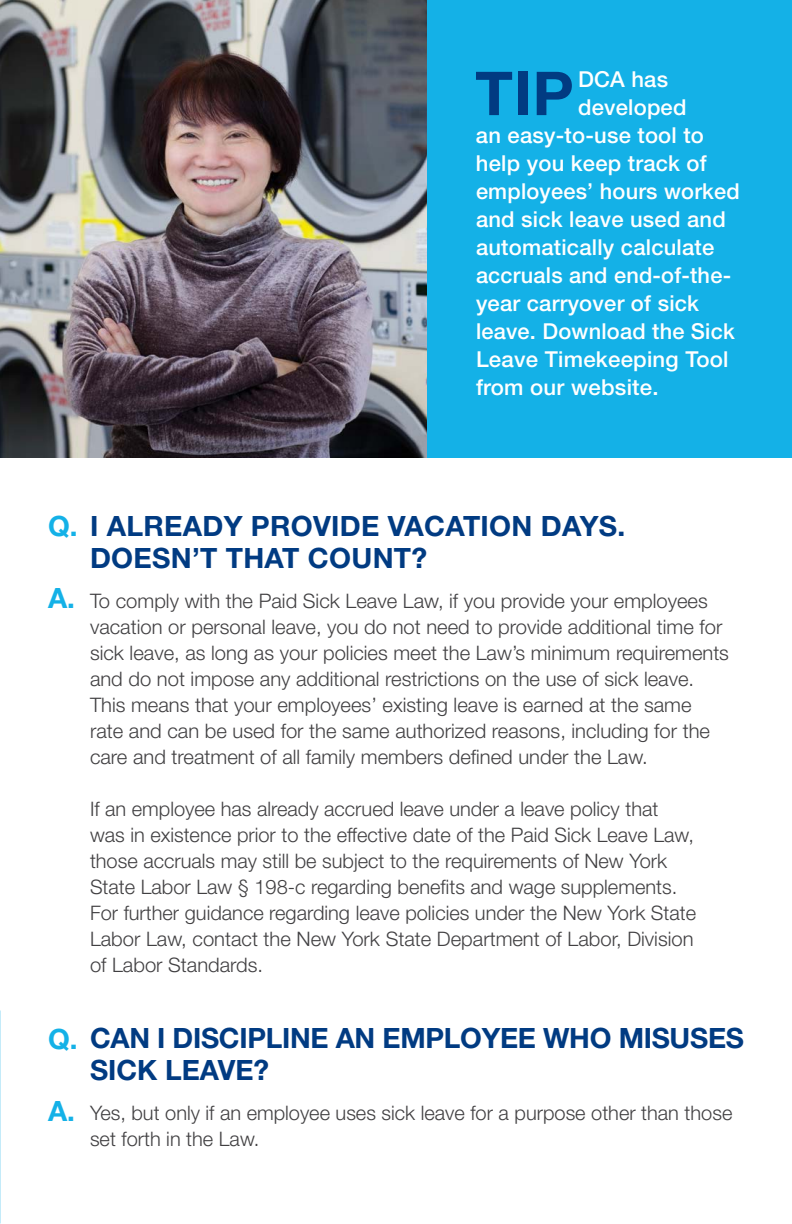
<style>
.page{position:relative;width:792px;height:1224px;background:#fff}
.page>*{position:absolute;margin:0;border:0;box-sizing:border-box;transform-origin:0 0}
.t1{font:700 60.6px "Helvetica Neue LT Std";color:#013b82}
.t2{font:700 28px/32px "Helvetica Neue LT Std";color:#013b82}
.t3{font:700 28px "Helvetica Neue LT Std";color:#14b1e7}
.t4{font:500 22px "Helvetica Neue LT Std";letter-spacing:.01em;color:#fff}
.t5{font:300 20px/26px "Helvetica Neue LT Std";color:#414042}
.s1{color:#14b1e7}
</style>
<div class="page">
<div style="left:384px;top:0;width:408px;height:458px;background:#14b1e7"></div>
<img style="left:0;top:0;width:426px;height:458px">
<h1 class="t1" style="left:475px;top:56px;width:100px">TIP</h1>
<p class="t4" style="left:578px;top:66px;width:92px">DCA has</p>
<p class="t4" style="left:578px;top:94px;width:110px">developed</p>
<p class="t4" style="left:476px;top:122px;width:229px">an easy-to-use tool to</p>
<p class="t4" style="left:476px;top:150px;width:232px">help you keep track of</p>
<p class="t4" style="left:476px;top:178px;width:265px">employees’ hours worked</p>
<p class="t4" style="left:476px;top:206px;width:251px">and sick leave used and</p>
<p class="t4" style="left:476px;top:234px;width:240px">automatically calculate</p>
<p class="t4" style="left:476px;top:262px;width:257px">accruals and end-of-the-</p>
<p class="t4" style="left:476px;top:290px;width:225px">year carryover of sick</p>
<p class="t4" style="left:476px;top:318px;width:260px">leave. Download the Sick</p>
<p class="t4" style="left:476px;top:346px;width:254px">Leave Timekeeping Tool</p>
<p class="t4" style="left:476px;top:374px;width:184px">from our website.</p>
<h2 class="t2" style="left:90px;top:509px;width:537px;text-indent:-42px"><span class="s1">Q.</span> I ALREADY PROVIDE VACATION DAYS.<br>DOESN’T THAT COUNT?</h2>
<p class="t5" style="left:90px;top:587px;width:641px">To comply with the Paid Sick Leave Law, if you provide your employees vacation or personal leave, you do not need to provide additional time for sick leave, as long as your policies meet the Law’s minimum requirements and do not impose any additional restrictions on the use of sick leave.<br>This means that your employees’ existing leave is earned at the same rate and can be used for the same authorized reasons, including for the care and treatment of all family members defined under the Law.</p>
<p class="t5" style="left:90px;top:795px;width:608px">If an employee has already accrued leave under a leave policy that was in existence prior to the effective date of the Paid Sick Leave Law, those accruals may still be subject to the requirements of New York State Labor Law § 198-c regarding benefits and wage supplements.<br>For further guidance regarding leave policies under the New York State Labor Law, contact the New York State Department of Labor, Division of Labor Standards.</p>
<h2 class="t3" style="left:48px;top:580px;width:28px">A.</h2>
<h2 class="t2" style="left:90px;top:1021px;width:656px;text-indent:-42px"><span class="s1">Q.</span> CAN I DISCIPLINE AN EMPLOYEE WHO MISUSES<br>SICK LEAVE?</h2>
<p class="t5" style="left:90px;top:1099px;width:644px">Yes, but only if an employee uses sick leave for a purpose other than those set forth in the Law.</p>
<h2 class="t3" style="left:48px;top:1093px;width:28px">A.</h2>
</div>
